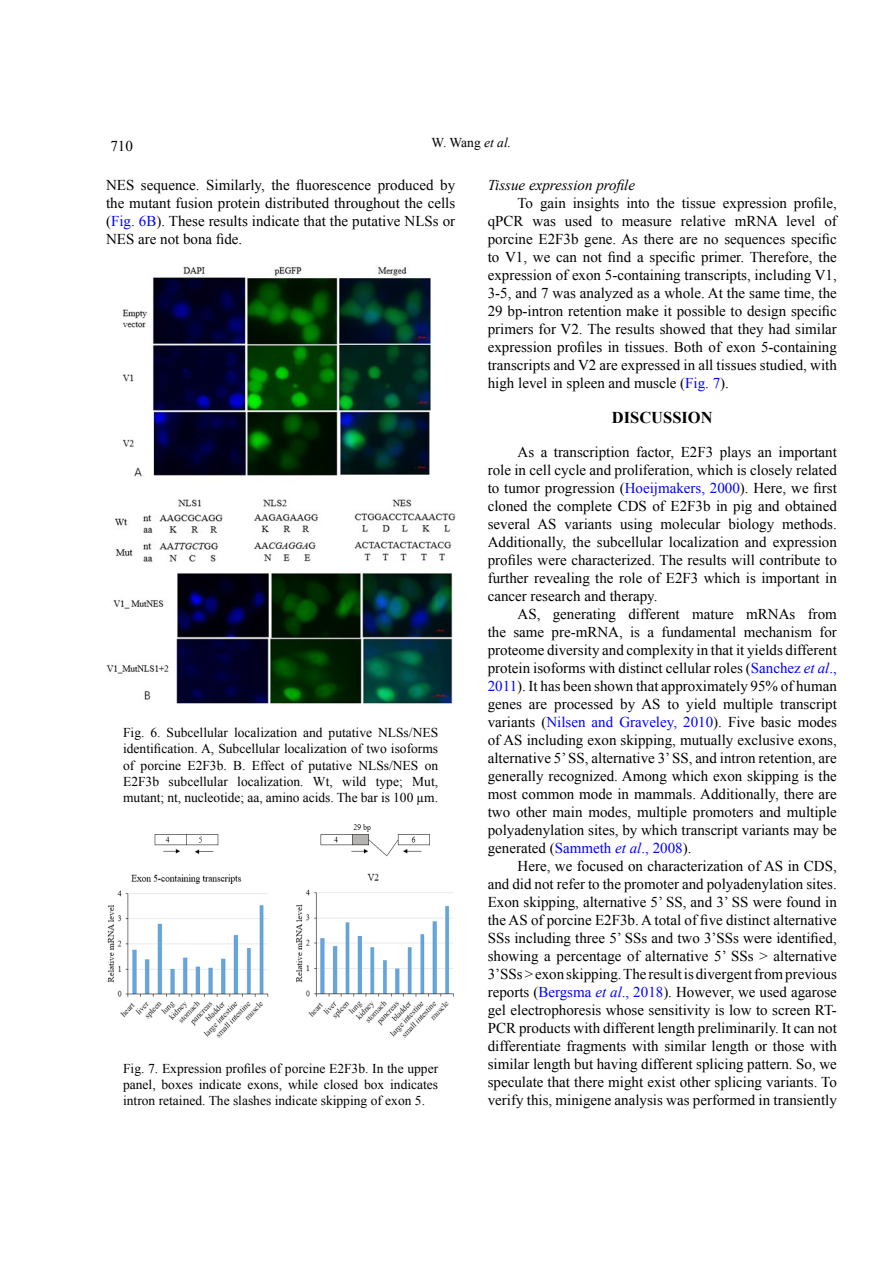
<style>
.page{position:relative;width:893px;height:1263px;background:#fff}
.page>*{position:absolute;margin:0;border:0;box-sizing:border-box;transform-origin:0 0}
.t1{font:700 16.5px "Times New Roman";color:#000}
.t2{font:15px/18px "Times New Roman";color:#000;text-align:justify}
.t3{font:italic 15px "Times New Roman";color:#000}
.t4{font:13.5px/16.2px "Times New Roman";color:#000;text-align:justify}
.s1{font-style:italic}
.s2{color:#00f}
.s3{font-style:italic;color:#00f}
</style>
<div class="page">
<img style="left:106px;top:267px;width:349px;height:437px">
<img style="left:107px;top:824px;width:347px;height:214px">
<p class="t2" style="left:110px;top:137px;width:24px">710</p>
<p class="t4" style="left:432px;top:134px;width:81px">W. Wang <span class="s1">et al.</span></p>
<p class="t2" style="left:106px;top:176px;width:351px">NES sequence. Similarly, the fluorescence produced by the mutant fusion protein distributed throughout the cells (<span class="s2">Fig. 6B</span>). These results indicate that the putative NLSs or NES are not bona fide.</p>
<p class="t3" style="left:488px;top:175px;width:149px">Tissue expression profile</p>
<p class="t2" style="left:488px;top:194px;width:351px;text-indent:30px">To gain insights into the tissue expression profile, qPCR was used to measure relative mRNA level of porcine E2F3b gene. As there are no sequences specific to V1, we can not find a specific primer. Therefore, the expression of exon 5-containing transcripts, including V1, 3-5, and 7 was analyzed as a whole. At the same time, the 29 bp-intron retention make it possible to design specific primers for V2. The results showed that they had similar expression profiles in tissues. Both of exon 5-containing transcripts and V2 are expressed in all tissues studied, with high level in spleen and muscle (<span class="s2">Fig. 7</span>).</p>
<p class="t1" style="left:612px;top:406px;width:102px">DISCUSSION</p>
<p class="t2" style="left:488px;top:443px;width:351px;text-indent:30px">As a transcription factor, E2F3 plays an important role in cell cycle and proliferation, which is closely related to tumor progression (<span class="s2">Hoeijmakers, 2000</span>). Here, we first cloned the complete CDS of E2F3b in pig and obtained several AS variants using molecular biology methods.<br>Additionally, the subcellular localization and expression profiles were characterized. The results will contribute to further revealing the role of E2F3 which is important in cancer research and therapy.</p>
<p class="t2" style="left:488px;top:605px;width:351px;text-indent:30px">AS, generating different mature mRNAs from the same pre-mRNA, is a fundamental mechanism for proteome diversity and complexity in that it yields different protein isoforms with distinct cellular roles (<span class="s2">Sanchez</span> <span class="s3">et al</span><span class="s2">., 2011</span>). It has been shown that approximately 95% of human genes are processed by AS to yield multiple transcript variants (<span class="s2">Nilsen and Graveley, 2010</span>). Five basic modes of AS including exon skipping, mutually exclusive exons, alternative 5’ SS, alternative 3’ SS, and intron retention, are generally recognized. Among which exon skipping is the most common mode in mammals. Additionally, there are two other main modes, multiple promoters and multiple polyadenylation sites, by which transcript variants may be generated (<span class="s2">Sammeth</span> <span class="s3">et al</span><span class="s2">., 2008</span>).</p>
<p class="t2" style="left:488px;top:857px;width:351px;text-indent:30px">Here, we focused on characterization of AS in CDS, and did not refer to the promoter and polyadenylation sites.<br>Exon skipping, alternative 5’ SS, and 3’ SS were found in the AS of porcine E2F3b. A total of five distinct alternative SSs including three 5’ SSs and two 3’SSs were identified, showing a percentage of alternative 5’ SSs &gt; alternative 3’SSs &gt; exon skipping. The result is divergent from previous reports (<span class="s2">Bergsma</span> <span class="s3">et al</span><span class="s2">., 2018</span>). However, we used agarose gel electrophoresis whose sensitivity is low to screen RT-PCR products with different length preliminarily. It can not differentiate fragments with similar length or those with similar length but having different splicing pattern. So, we speculate that there might exist other splicing variants. To verify this, minigene analysis was performed in transiently</p>
<p class="t4" style="left:123px;top:724px;width:317px">Fig. 6. Subcellular localization and putative NLSs/NES identification. A, Subcellular localization of two isoforms of porcine E2F3b. B. Effect of putative NLSs/NES on E2F3b subcellular localization. Wt, wild type; Mut, mutant; nt, nucleotide; aa, amino acids. The bar is 100 µm.</p>
<p class="t4" style="left:123px;top:1060px;width:317px">Fig. 7. Expression profiles of porcine E2F3b. In the upper panel, boxes indicate exons, while closed box indicates intron retained. The slashes indicate skipping of exon 5.</p>
</div>
